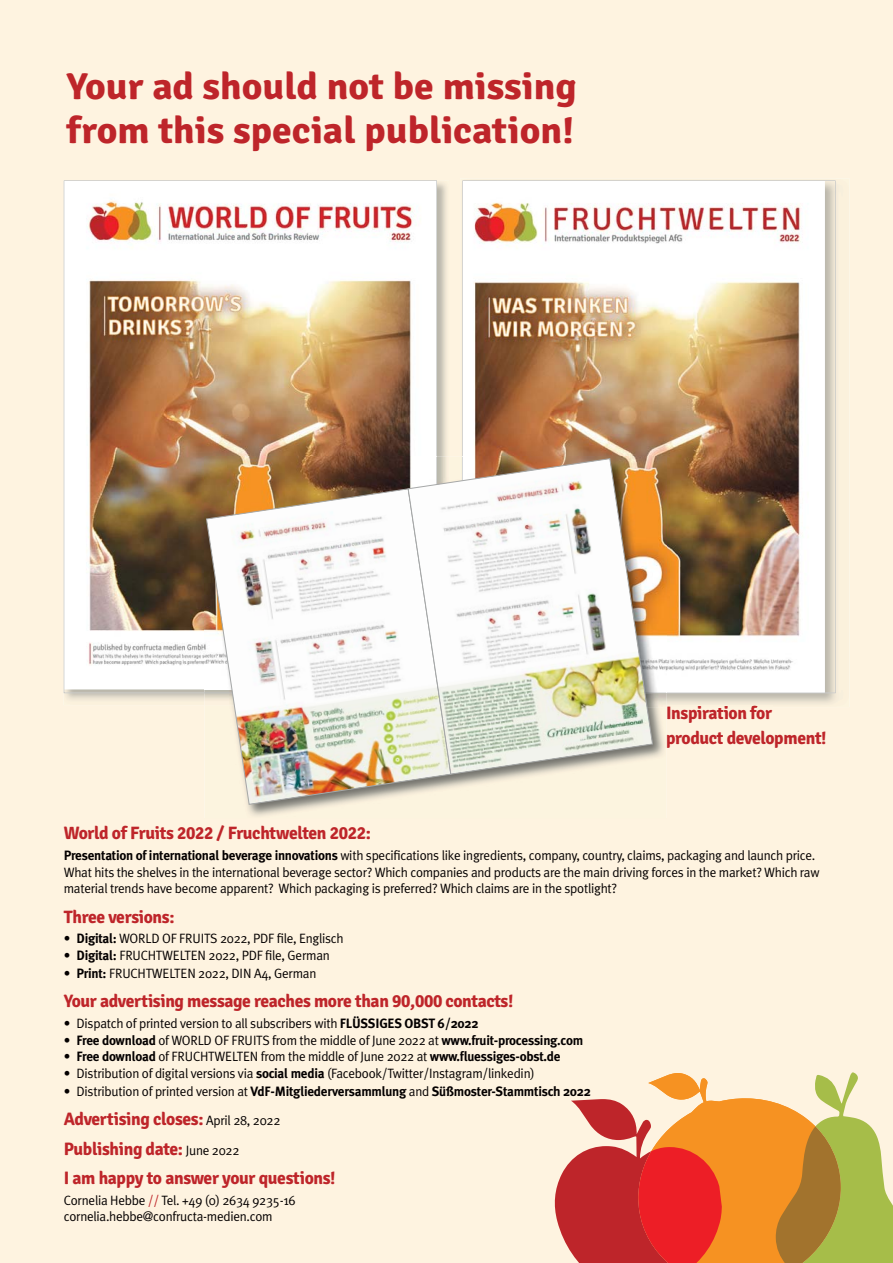
<style>
.page{position:relative;width:893px;height:1263px;background:#fef3e0}
.page>*{position:absolute;margin:0;border:0;box-sizing:border-box;transform-origin:0 0}
.t1{font:700 37.5px/43.5px "Signika";color:#be252a;scale:1.06 1}
.t2{font:700 18px/29.5px "Signika";letter-spacing:-.02em;color:#be252a}
.t3{font:700 18px "Signika";color:#bc252a}
.t4{font:13.5px/16.5px "Meta Plus Normal";letter-spacing:-.02em;color:#040000}
.t5{font:700 13.5px "Meta Plus";letter-spacing:-.02em;color:#040000}
.s1{color:#be2529}
.s2{font-family:"Meta Plus";font-weight:700}
.s3{font-family:"Meta Plus Normal";font-weight:400}
.s4{font-family:"Meta Plus Normal";font-weight:400;font-size:13.5px;color:#040000}
.s5{color:#be252a}
</style>
<div class="page">
<div style="left:667px;top:707px;width:105px;height:16px;background:#fef3e0"></div>
<img style="left:63px;top:180px;width:386px;height:525px">
<img style="left:64px;top:181px;width:373px;height:512px">
<svg style="left:553px;top:1072px;width:340px;height:191px;background:#db8c58"></svg>
<img style="left:460px;top:178px;width:390px;height:529px">
<img style="left:667px;top:706px;width:105px;height:1px">
<img style="left:462px;top:181px;width:374px;height:512px">
<img style="left:205px;top:457px;width:461px;height:361px">
<img style="left:205px;top:457px;width:232px;height:236px">
<img style="left:462px;top:457px;width:204px;height:236px">
<img style="left:206px;top:488px;width:245px;height:317px">
<img style="left:408px;top:458px;width:245px;height:317px">
<h1 class="t1" style="left:66px;top:66px;width:483px">Your ad should not be missing from this special publication!</h1>
<h2 class="t3" style="left:697px;top:704px;width:61px">iif</h2>
<h2 class="t2" style="left:666px;top:701px;width:162px;line-height:25.2px"><span class="s1">I</span>nsp rat on or product development!</h2>
<h2 class="t2" style="left:64px;top:819px;width:309px">World of Fruits 2022 / Fruchtwelten 2022:</h2>
<p class="t4" style="left:64px;top:849px;width:757px"><span class="s2">Presentation of international beverage innovations</span> with specifications like ingredients, company, country, claims, packaging and launch price.<br>What hits the shelves in the international beverage sector? Which companies and products are the main driving forces in the market? Which raw material trends have become apparent? Which packaging is preferred? Which claims are in the spotlight?</p>
<h2 class="t2" style="left:64px;top:902px;width:112px">Three versions:</h2>
<p class="t4" style="left:64px;top:932px;width:281px">• <span class="s2">Digital:</span> WORLD OF FRUITS 2022, PDF file, Englisch</p>
<p class="t4" style="left:64px;top:948px;width:267px">• <span class="s2">Digital:</span> FRUCHTWELTEN 2022, PDF file, German</p>
<p class="t4" style="left:64px;top:966px;width:254px">• <span class="s2">Print:</span> FRUCHTWELTEN 2022, DIN A4, German</p>
<h2 class="t2" style="left:64px;top:987px;width:451px">Your advertising message reaches more than 90,000 contacts!</h2>
<p class="t4" style="left:64px;top:1017px;width:416px">• Dispatch of printed version to all subscribers with <span class="s2">FLÜSSIGES OBST 6/2022</span></p>
<p class="t4" style="left:64px;top:1033px;width:521px">• <span class="s2">Free download</span> of WORLD OF FRUITS from the middle of June 2022 at <span class="s2">www.fruit-processing.com</span></p>
<p class="t4" style="left:64px;top:1050px;width:498px">• <span class="s2">Free download</span> of FRUCHTWELTEN from the middle of June 2022 at <span class="s2">www.fluessiges-obst.de</span></p>
<p class="t4" style="left:64px;top:1066px;width:472px">• Distribution of digital versions via <span class="s2">social media</span> (Facebook/Twitter/Instagram/linkedin)</p>
<p class="t5" style="left:64px;top:1084px;width:529px"><span class="s3">• Distribution of printed version at</span> VdF-Mitgliederversammlung <span class="s3">and</span> Süßmoster-Stammtisch 2022</p>
<h2 class="t2" style="left:64px;top:1105px;width:273px">Advertising closes: <span class="s4">April 28, 2022<br></span>Publishing date: <span class="s4">June 2022<br></span>I am happy to answer your questions!</h2>
<p class="t4" style="left:64px;top:1193px;width:233px">Cornelia Hebbe <span class="s5">//</span> Tel. +49 (0) 2634 9235-16 cornelia.hebbe@confructa-medien.com</p>
</div>
